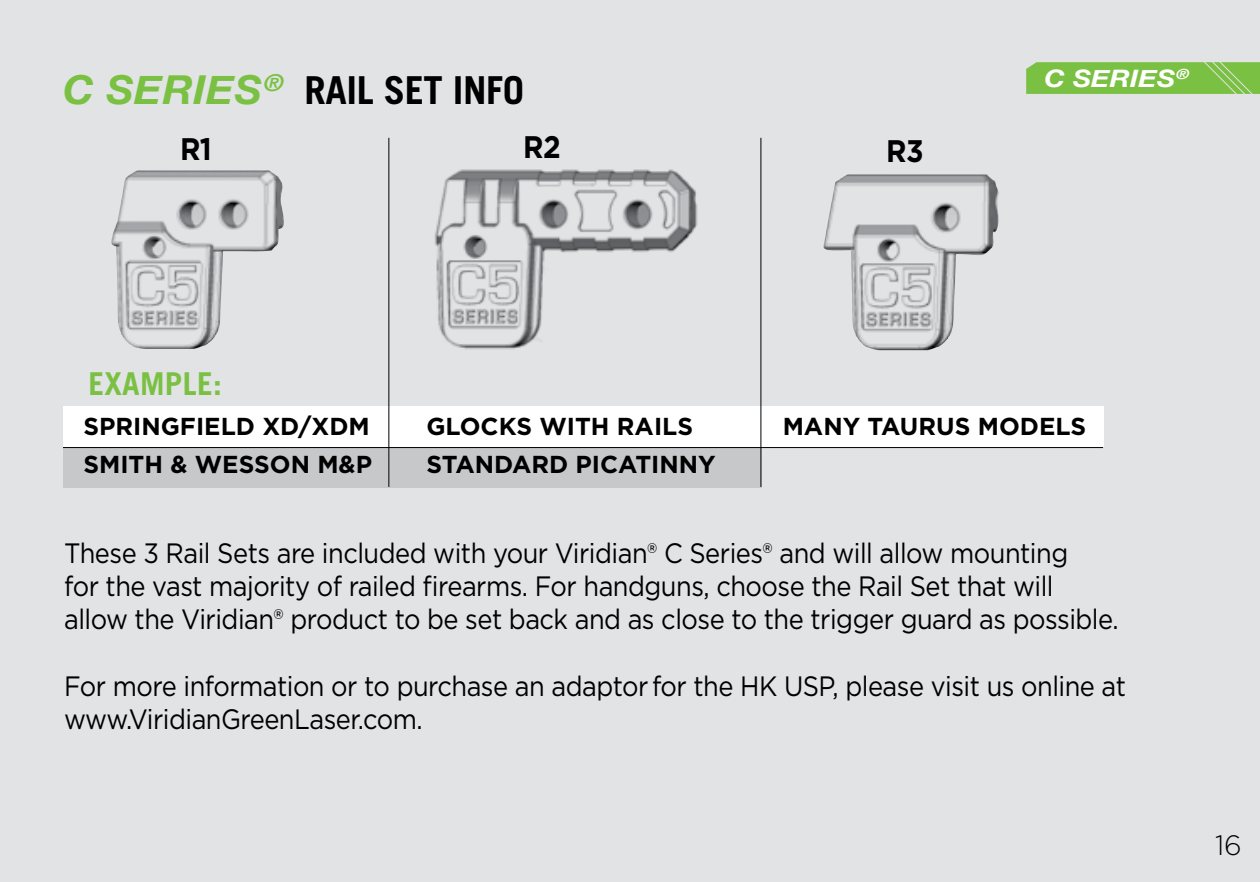
<style>
.page{position:relative;width:1260px;height:882px;background:#e2e3e4}
.page>*{position:absolute;margin:0;border:0;box-sizing:border-box;transform-origin:0 0}
.t1{font:700 38.5px "Trade Gothic";letter-spacing:-.01em;color:#000}
.t2{font:700 31.5px "Trade Gothic";letter-spacing:.01em;color:#7ac143}
.t3{font:700 31.15px "Gotham";color:#000;scale:.91 1}
.t4{font:28px/33.2px "Gotham";letter-spacing:-.02em;color:#000;scale:.91 1}
.t5{font:300 28px "Gotham";color:#000}
.t6{font:700 24.5px "Gotham";color:#000}
.t7{font:italic 700 24.15px "Helvetica Neue";color:#fff;scale:1.16 1}
.s1{font-family:"Helvetica Neue";font-style:italic;font-size:39.9px;color:#7ac143}
</style>
<div class="page">
<div style="left:63px;top:406px;width:1041px;height:40px;background:#fff"></div>
<div style="left:63px;top:447px;width:699px;height:40px;background:#c7c8ca"></div>
<img style="left:823px;top:174px;width:176px;height:177px">
<img style="left:111px;top:170px;width:173px;height:179px">
<img style="left:434px;top:169px;width:264px;height:181px">
<hr style="left:388px;top:138px;width:1px;height:349px;background:#000">
<hr style="left:760px;top:138px;width:2px;height:349px;background:#000">
<hr style="left:63px;top:447px;width:1040px;height:1px;background:#000">
<svg style="left:1026px;top:62px;width:234px;height:32px;background:#7dc147"></svg>
<h1 class="t1" style="left:63px;top:67px;width:463px"><span class="s1">C SERIES</span><sup>®</sup> RAIL SET INFO</h1>
<p class="t3" style="left:180px;top:128px;width:37px">R1</p>
<p class="t3" style="left:523px;top:127px;width:43px">R2</p>
<p class="t3" style="left:886px;top:130px;width:43px">R3</p>
<p class="t7" style="left:1045px;top:59px;width:125px">C SERIES<sup>®</sup></p>
<p class="t2" style="left:88px;top:365px;width:135px">EXAMPLE:</p>
<p class="t6" style="left:83px;top:410px;width:288px">SPRINGFIELD XD/XDM</p>
<p class="t6" style="left:426px;top:410px;width:268px">GLOCKS WITH RAILS</p>
<p class="t6" style="left:783px;top:410px;width:305px">MANY TAURUS MODELS</p>
<p class="t6" style="left:83px;top:448px;width:290px">SMITH &amp; WESSON M&amp;P</p>
<p class="t6" style="left:426px;top:448px;width:291px">STANDARD PICATINNY</p>
<p class="t4" style="left:64px;top:535px;width:1160px">These 3 Rail Sets are included with your Viridian® C Series® and will allow mounting<br>for the vast majority of railed firearms. For handguns, choose the Rail Set that will allow the Viridian® product to be set back and as close to the trigger guard as possible.</p>
<p class="t4" style="left:64px;top:668px;width:1168px">For more information or to purchase an adaptor for the HK USP, please visit us online at www.ViridianGreenLaser.com.</p>
<p class="t5" style="left:1215px;top:828px;width:28px">16</p>
</div>
